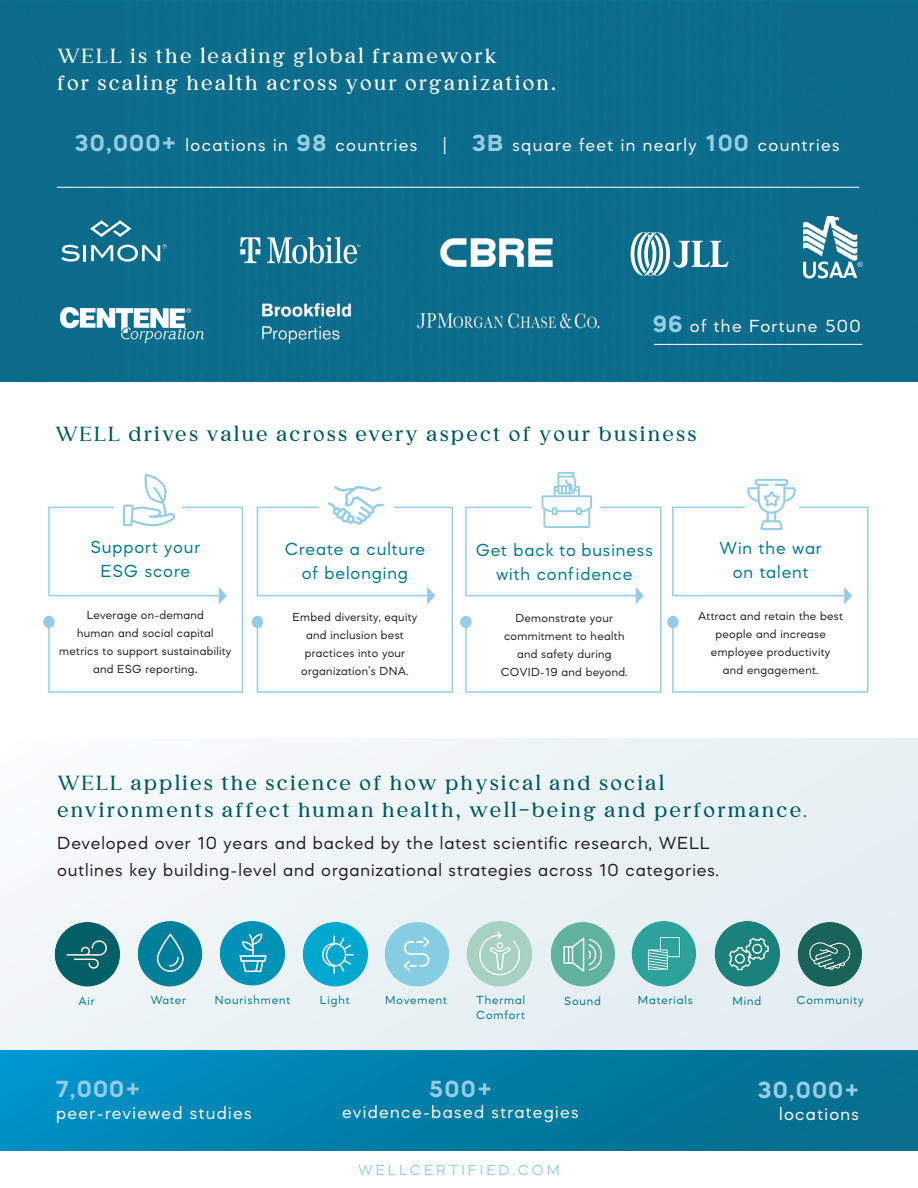
<style>
.page{position:relative;width:918px;height:1188px;background:#fff}
.page>*{position:absolute;margin:0;border:0;box-sizing:border-box;transform-origin:0 0}
.t1{font:700 24px "Mazzard M";letter-spacing:.075em;color:#95cee4}
.t2{font:21px/27px "FT Made";letter-spacing:.1em;color:#005863}
.t3{font:21px/27px "FT Made";letter-spacing:.1em;color:#fff}
.t4{font:18px/27px "Mazzard M";letter-spacing:.05em;color:#231f20}
.t5{font:18px "Mazzard M";letter-spacing:.075em;color:#fff}
.t6{font:18px/24px "Mazzard M";letter-spacing:.05em;color:#00798e;text-align:center}
.t7{font:15px "Mazzard M";letter-spacing:.2em;color:#95cee4}
.t8{font:12px/18px "Mazzard M";letter-spacing:.025em;color:#231f20;text-align:center}
.t9{font:12px/14.4px "Mazzard M";letter-spacing:.075em;color:#00798e}
.s1{font-weight:700;font-size:24px;color:#95cee4}
.s2{font-size:15px}
</style>
<div class="page">
<div style="left:0;top:0;width:918px;height:382px;background:#0c6c8c"></div>
<div style="left:0;top:738px;width:917px;height:380px;background:#ecf3f5"></div>
<div style="left:0;top:1050px;width:918px;height:101px;background:linear-gradient(to right,#0091c6,#056c89)"></div>
<div style="left:460px;top:616px;width:12px;height:12px;background:#95cee4;border-radius:50%"></div>
<div style="left:252px;top:616px;width:11px;height:12px;background:#95cee4;border-radius:50%"></div>
<div style="left:667px;top:616px;width:12px;height:12px;background:#95cee4;border-radius:50%"></div>
<div style="left:43px;top:616px;width:12px;height:12px;background:#95cee4;border-radius:50%"></div>
<svg style="left:672px;top:479px;width:197px;height:214px"></svg>
<svg style="left:465px;top:472px;width:197px;height:221px"></svg>
<svg style="left:256px;top:486px;width:198px;height:207px"></svg>
<svg style="left:48px;top:474px;width:196px;height:219px"></svg>
<img style="left:54px;top:922px;width:66px;height:65px">
<img style="left:797px;top:922px;width:66px;height:65px">
<img style="left:631px;top:921px;width:66px;height:66px">
<img style="left:714px;top:921px;width:66px;height:66px">
<img style="left:384px;top:922px;width:65px;height:65px">
<img style="left:219px;top:921px;width:66px;height:65px">
<img style="left:550px;top:922px;width:65px;height:65px">
<img style="left:466px;top:921px;width:66px;height:66px">
<img style="left:137px;top:921px;width:66px;height:66px">
<img style="left:302px;top:922px;width:66px;height:65px">
<svg style="left:90px;top:220px;width:42px;height:17px"></svg>
<svg style="left:61px;top:244px;width:106px;height:18px"></svg>
<hr style="left:57px;top:187px;width:802px;height:1px;background:#fff">
<hr style="left:654px;top:344px;width:208px;height:1px;background:#fff">
<img style="left:804px;top:216px;width:58px;height:63px">
<img style="left:440px;top:238px;width:113px;height:29px">
<img style="left:238px;top:235px;width:124px;height:30px">
<svg style="left:631px;top:232px;width:98px;height:44px"></svg>
<img style="left:61px;top:307px;width:142px;height:36px">
<img style="left:262px;top:303px;width:99px;height:40px">
<img style="left:417px;top:314px;width:183px;height:15px">
<h2 class="t3" style="left:57px;top:42px;width:501px">WELL is the leading global framework<br>for scaling health across your organization.</h2>
<h3 class="t5" style="left:75px;top:134px;width:344px"><span class="s1">30,000+</span> locations in <span class="s1">98</span> countries</h3>
<h3 class="t5" style="left:443px;top:134px;width:398px">| <span class="s1">3B</span> square feet in nearly <span class="s1">100</span> countries</h3>
<h3 class="t5" style="left:653px;top:315px;width:210px"><span class="s1">96</span> of the Fortune 500</h3>
<h2 class="t2" style="left:55px;top:420px;width:643px">WELL drives value across every aspect of your business</h2>
<h3 class="t6" style="left:90px;top:534px;width:112px">Support your<br>ESG score</h3>
<p class="t8" style="left:59px;top:605px;width:174px">Leverage on-demand<br>human and social capital metrics to support sustainability and ESG reporting<span class="s2">.</span></p>
<h3 class="t6" style="left:285px;top:536px;width:142px">Create a culture of belonging</h3>
<p class="t8" style="left:293px;top:607px;width:126px">Embed diversity, equity and inclusion best practices into your organization’s DNA.</p>
<h3 class="t6" style="left:476px;top:537px;width:179px">Get back to business with confidence</h3>
<p class="t8" style="left:501px;top:608px;width:129px">Demonstrate your commitment to health and safety during<br>COVID-19 and beyond.</p>
<h3 class="t6" style="left:720px;top:536px;width:104px">Win the war on talent</h3>
<p class="t8" style="left:698px;top:607px;width:146px">Attract and retain the best people and increase employee productivity<br>and engagement.</p>
<h2 class="t2" style="left:57px;top:769px;width:751px">WELL applies the science of how physical and social environments affect human health, well-being and performance<span class="s2">.</span></h2>
<h3 class="t4" style="left:57px;top:829px;width:663px">Developed over 10 years and backed by the latest scientific research, WELL outlines key building-level and organizational strategies across 10 categories.</h3>
<p class="t9" style="left:78px;top:993px;width:18px">Air</p>
<p class="t9" style="left:151px;top:993px;width:37px">Water</p>
<p class="t9" style="left:320px;top:993px;width:31px">Light</p>
<p class="t9" style="left:476px;top:993px;width:51px">Thermal<br>Comfort</p>
<p class="t9" style="left:215px;top:993px;width:77px">Nourishment</p>
<p class="t9" style="left:385px;top:993px;width:63px">Movement</p>
<p class="t9" style="left:564px;top:994px;width:38px">Sound</p>
<p class="t9" style="left:638px;top:993px;width:56px">Materials</p>
<p class="t9" style="left:733px;top:994px;width:30px">Mind</p>
<p class="t9" style="left:797px;top:993px;width:69px">Community</p>
<h1 class="t1" style="left:56px;top:1074px;width:86px">7,000+</h1>
<h3 class="t5" style="left:56px;top:1102px;width:197px">peer-reviewed studies</h3>
<h1 class="t1" style="left:429px;top:1074px;width:64px">500+</h1>
<h3 class="t5" style="left:342px;top:1101px;width:238px">evidence-based strategies</h3>
<p class="t7" style="left:358px;top:1161px;width:203px">WELLCERTIFIED.COM</p>
<h1 class="t1" style="left:758px;top:1075px;width:103px">30,000+</h1>
<h3 class="t5" style="left:779px;top:1103px;width:82px">locations</h3>
</div>
